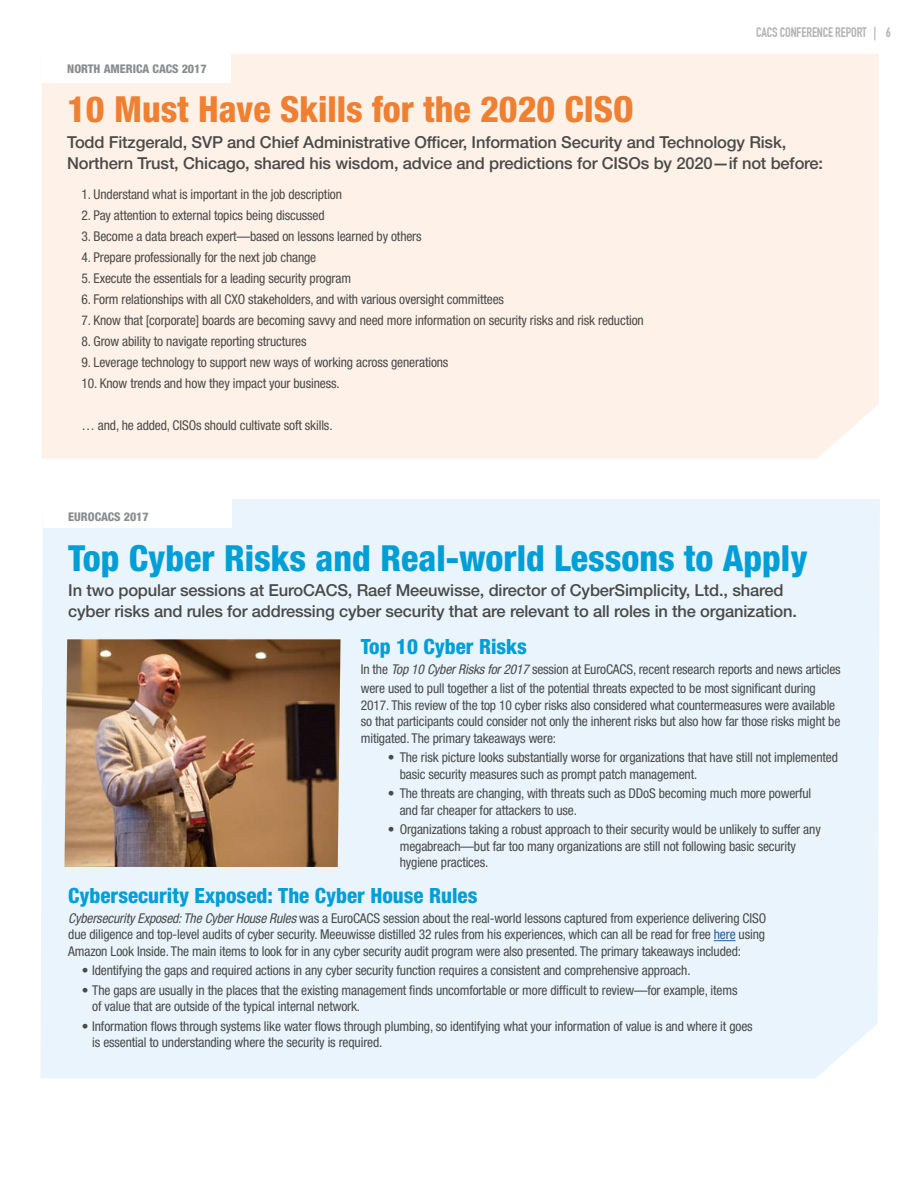
<style>
.page{position:relative;width:918px;height:1188px;background:#fff}
.page>*{position:absolute;margin:0;border:0;box-sizing:border-box;transform-origin:0 0}
.t1{font:800 condensed 36px "Helvetica Neue LT Std";color:#009ed7}
.t2{font:800 condensed 36px "Helvetica Neue LT Std";color:#f08031}
.t3{font:800 condensed 21px "Helvetica Neue LT Std";color:#009ed7}
.t4{font:500 16.5px/21px "Helvetica Neue LT Std";letter-spacing:-.01em;color:#4a4a49}
.t5{font:condensed 13.5px/16.5px "Helvetica Neue LT Std";letter-spacing:-.01em;color:#4a4a49}
.t6{font:700 13.5px "DIN Condensed";letter-spacing:-.01em;color:#b3b2b2}
.t7{font:800 condensed 12px "Helvetica Neue LT Std";color:#878d91}
.s1{font-style:italic}
.s2{color:#275b9b}
</style>
<div class="page">
<div style="left:40px;top:499px;width:840px;height:579px;background:#e9f4fc"></div>
<div style="left:43px;top:499px;width:189px;height:28px;background:#fff"></div>
<svg style="left:714px;top:940px;width:22px;height:1px"></svg>
<img style="left:64px;top:639px;width:277px;height:228px">
<div style="left:42px;top:54px;width:837px;height:405px;background:#fef1e8"></div>
<div style="left:42px;top:54px;width:189px;height:28px;background:#fff"></div>
<p class="t6" style="left:756px;top:24px;width:136px">CACS CONFERENCE REPORT | 6</p>
<p class="t7" style="left:67px;top:61px;width:141px">NORTH AMERICA CACS 2017</p>
<h1 class="t2" style="left:67px;top:87px;width:568px">10 Must Have Skills for the 2020 CISO</h1>
<p class="t4" style="left:67px;top:131px;width:758px">Todd Fitzgerald, SVP and Chief Administrative Officer, Information Security and Technology Risk,<br>Northern Trust, Chicago, shared his wisdom, advice and predictions for CISOs by 2020—if not before:</p>
<p class="t5" style="left:82px;top:186px;width:262px">1. Understand what is important in the job description</p>
<p class="t5" style="left:82px;top:207px;width:245px">2. Pay attention to external topics being discussed</p>
<p class="t5" style="left:82px;top:228px;width:342px">3. Become a data breach expert—based on lessons learned by others</p>
<p class="t5" style="left:82px;top:249px;width:236px">4. Prepare professionally for the next job change</p>
<p class="t5" style="left:82px;top:270px;width:271px">5. Execute the essentials for a leading security program</p>
<p class="t5" style="left:82px;top:291px;width:424px">6. Form relationships with all CXO stakeholders, and with various oversight committees</p>
<p class="t5" style="left:82px;top:312px;width:564px">7. Know that [corporate] boards are becoming savvy and need more information on security risks and risk reduction</p>
<p class="t5" style="left:82px;top:333px;width:227px">8. Grow ability to navigate reporting structures</p>
<p class="t5" style="left:82px;top:354px;width:368px">9. Leverage technology to support new ways of working across generations</p>
<p class="t5" style="left:82px;top:375px;width:260px">10. Know trends and how they impact your business.</p>
<p class="t5" style="left:82px;top:417px;width:253px">… and, he added, CISOs should cultivate soft skills.</p>
<p class="t7" style="left:68px;top:509px;width:82px">EUROCACS 2017</p>
<h1 class="t1" style="left:68px;top:535px;width:741px">Top Cyber Risks and Real-world Lessons to Apply</h1>
<p class="t4" style="left:68px;top:579px;width:730px">In two popular sessions at EuroCACS, Raef Meeuwisse, director of CyberSimplicity, Ltd., shared cyber risks and rules for addressing cyber security that are relevant to all roles in the organization.</p>
<h2 class="t3" style="left:361px;top:634px;width:168px">Top 10 Cyber Risks</h2>
<p class="t5" style="left:361px;top:659px;width:481px;line-height:19.5px">In the <span class="s1">Top 10 Cyber Risks for 2017</span> session at EuroCACS, recent research reports and news articles were used to pull together a list of the potential threats expected to be most significant during</p>
<p class="t5" style="left:361px;top:697px;width:481px">2017. This review of the top 10 cyber risks also considered what countermeasures were available so that participants could consider not only the inherent risks but also how far those risks might be mitigated. The primary takeaways were:</p>
<p class="t5" style="left:400px;top:749px;width:440px;text-indent:-12px">• The risk picture looks substantially worse for organizations that have still not implemented basic security measures such as prompt patch management.</p>
<p class="t5" style="left:400px;top:785px;width:413px;text-indent:-12px">• The threats are changing, with threats such as DDoS becoming much more powerful and far cheaper for attackers to use.</p>
<p class="t5" style="left:400px;top:821px;width:423px;text-indent:-12px">• Organizations taking a robust approach to their security would be unlikely to suffer any megabreach—but far too many organizations are still not following basic security hygiene practices.</p>
<h2 class="t3" style="left:68px;top:883px;width:411px">Cybersecurity Exposed: The Cyber House Rules</h2>
<p class="t5" style="left:68px;top:910px;width:700px;text-align:justify"><span class="s1">Cybersecurity Exposed: The Cyber House Rules</span> was a EuroCACS session about the real-world lessons captured from experience delivering CISO due diligence and top-level audits of cyber security. Meeuwisse distilled 32 rules from his experiences, which can all be read for free <span class="s2">here</span> using Amazon Look Inside. The main items to look for in any cyber security audit program were also presented. The primary takeaways included:</p>
<p class="t5" style="left:82px;top:962px;width:610px">• Identifying the gaps and required actions in any cyber security function requires a consistent and comprehensive approach.</p>
<p class="t5" style="left:92px;top:982px;width:647px;text-indent:-11px">• The gaps are usually in the places that the existing management finds uncomfortable or more difficult to review—for example, items of value that are outside of the typical internal network.</p>
<p class="t5" style="left:92px;top:1018px;width:662px;text-indent:-11px">• Information flows through systems like water flows through plumbing, so identifying what your information of value is and where it goes is essential to understanding where the security is required.</p>
</div>
